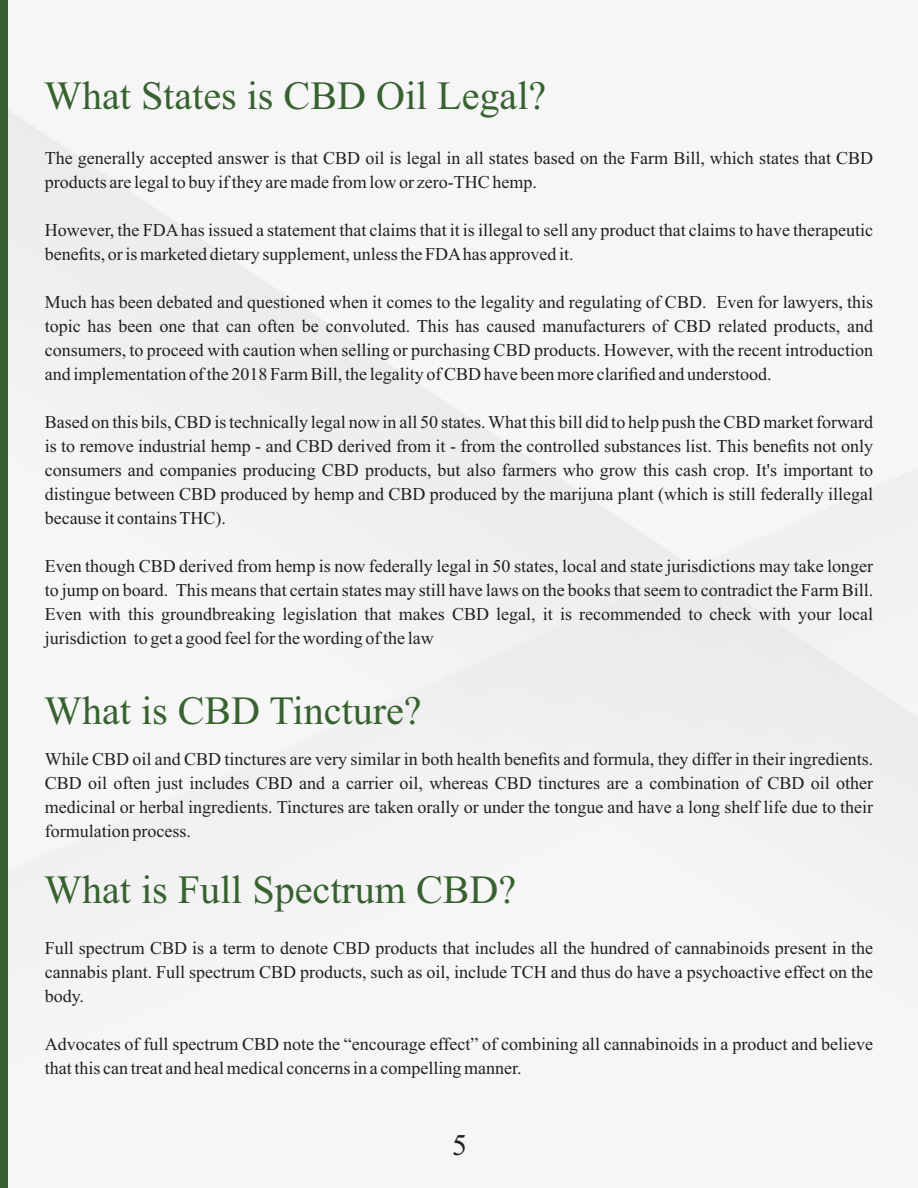
<style>
.page{position:relative;width:918px;height:1188px;background:#f6f6f7}
.page>*{position:absolute;margin:0;border:0;box-sizing:border-box;transform-origin:0 0}
.t1{font:40.05px "Times New Roman";color:#37622f}
.t2{font:30px "Times New Roman";color:#231f20}
.t3{font:18px/24px "Times New Roman";color:#231f20;text-align:justify}
</style>
<div class="page">
<svg style="left:8px;top:111px;width:867px;height:586px"></svg>
<div style="left:0;top:0;width:8px;height:1188px;background:#37622f"></div>
<h1 class="t1" style="left:44px;top:81px;width:504px">What States is CBD Oil Legal?</h1>
<p class="t3" style="left:45px;top:147px;width:830px">The generally accepted answer is that CBD oil is legal in all states based on the Farm Bill, which states that CBD products are legal to buy if they are made from low or zero-THC hemp.</p>
<p class="t3" style="left:45px;top:219px;width:830px">However, the FDAhas issued a statement that claims that it is illegal to sell any product that claims to have therapeutic benefits, or is marketed dietary supplement, unless the FDAhas approved it.</p>
<p class="t3" style="left:45px;top:292px;width:830px">Much has been debated and questioned when it comes to the legality and regulating of CBD. Even for lawyers, this topic has been one that can often be convoluted. This has caused manufacturers of CBD related products, and consumers, to proceed with caution when selling or purchasing CBD products. However, with the recent introduction and implementation of the 2018 Farm Bill, the legality of CBD have been more clarified and understood.</p>
<p class="t3" style="left:45px;top:412px;width:830px">Based on this bils, CBD is technically legal now in all 50 states. What this bill did to help push the CBD market forward is to remove industrial hemp - and CBD derived from it - from the controlled substances list. This benefits not only consumers and companies producing CBD products, but also farmers who grow this cash crop. It's important to distingue between CBD produced by hemp and CBD produced by the marijuna plant (which is still federally illegal because it contains THC).</p>
<p class="t3" style="left:45px;top:556px;width:830px">Even though CBD derived from hemp is now federally legal in 50 states, local and state jurisdictions may take longer to jump on board. This means that certain states may still have laws on the books that seem to contradict the Farm Bill.<br>Even with this groundbreaking legislation that makes CBD legal, it is recommended to check with your local jurisdiction to get a good feel for the wording of the law</p>
<h1 class="t1" style="left:44px;top:696px;width:379px">What is CBD Tincture?</h1>
<p class="t3" style="left:45px;top:749px;width:830px">While CBD oil and CBD tinctures are very similar in both health benefits and formula, they differ in their ingredients.<br>CBD oil often just includes CBD and a carrier oil, whereas CBD tinctures are a combination of CBD oil other medicinal or herbal ingredients. Tinctures are taken orally or under the tongue and have a long shelf life due to their formulation process.</p>
<h1 class="t1" style="left:44px;top:875px;width:474px">What is Full Spectrum CBD?</h1>
<p class="t3" style="left:45px;top:938px;width:830px">Full spectrum CBD is a term to denote CBD products that includes all the hundred of cannabinoids present in the cannabis plant. Full spectrum CBD products, such as oil, include TCH and thus do have a psychoactive effect on the body.</p>
<p class="t3" style="left:45px;top:1034px;width:830px">Advocates of full spectrum CBD note the “encourage effect” of combining all cannabinoids in a product and believe that this can treat and heal medical concerns in a compelling manner.</p>
<h2 class="t2" style="left:452px;top:1134px;width:17px">5</h2>
</div>
